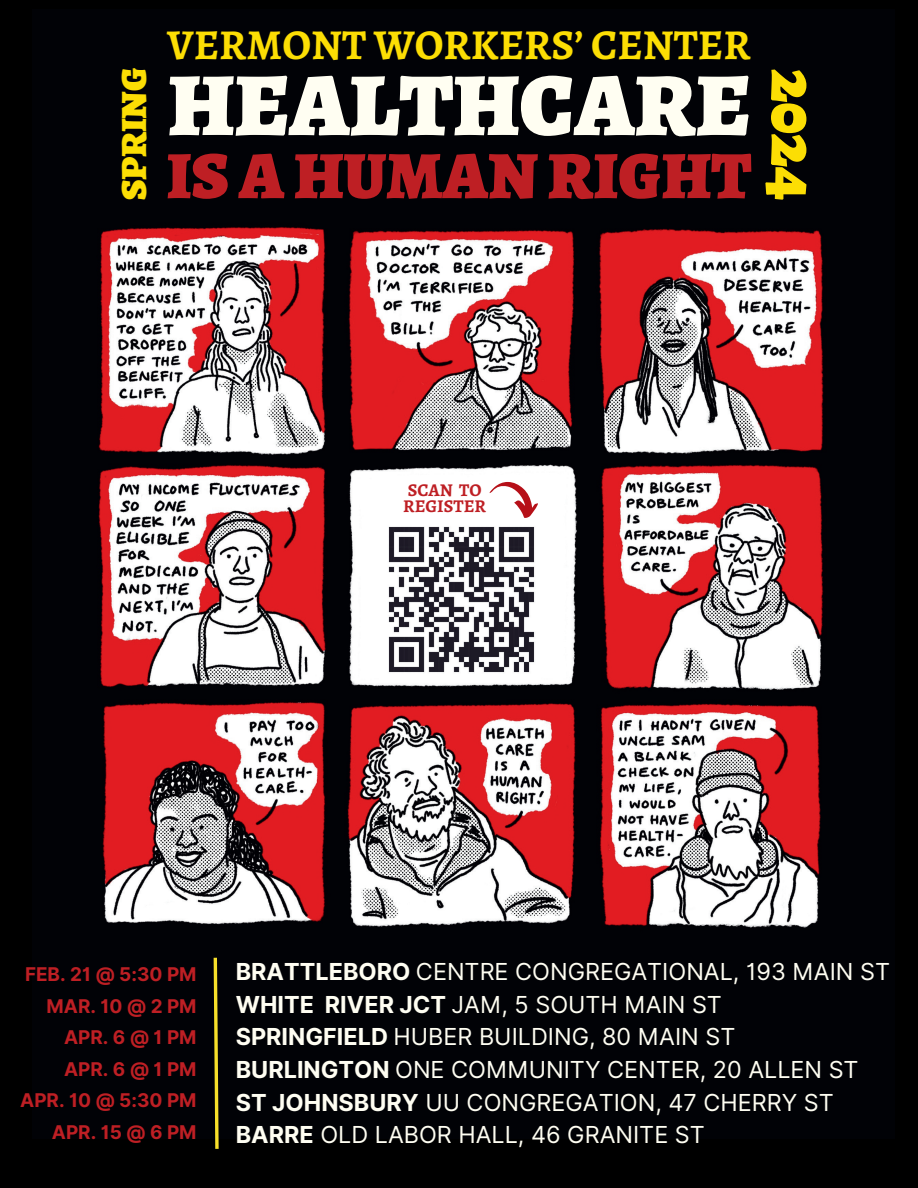
<style>
.page{position:relative;width:918px;height:1188px;background:#000}
.page>*{position:absolute;margin:0;border:0;box-sizing:border-box;transform-origin:0 0}
.t1{font:900 90px "Alegreya";color:#fffef2}
.t2{font:900 67.5px "Alegreya";color:#be1f24}
.t3{font:900 67.35px "Alegreya";color:#fcde04}
.t4{font:700 42.6px "Alegreya";color:#fcde04}
.t5{font:900 37.05px "Alegreya";color:#fcde04}
.t6{font:23.4px/32.7px "Inter";color:#fffef2}
.t7{font:700 18.9px/31.5px "Inter";color:#be1f24;text-align:right}
.t8{font:700 18px/16.8px "Alegreya";color:#be1f24}
.s1{font-weight:700}
</style>
<div class="page">
<img style="left:98px;top:227px;width:726px;height:701px">
<svg style="left:213px;top:957px;width:6px;height:192px"></svg>
<img style="left:380px;top:523px;width:158px;height:158px">
<svg style="left:490px;top:482px;width:48px;height:36px;background:#ecc2c4"></svg>
<svg style="left:142px;top:494px;width:4px;height:8px"></svg>
<h3 class="t5" style="left:105px;top:200px;width:134px;rotate:-90deg">SPRING</h3>
<h3 class="t4" style="left:167px;top:16px;width:585px">VERMONT WORKERS’ CENTER</h3>
<h1 class="t1" style="left:168px;top:35px;width:584px">HEALTHCARE</h1>
<h2 class="t2" style="left:167px;top:123px;width:586px">IS A HUMAN RIGHT</h2>
<h3 class="t3" style="left:846px;top:69px;width:132px;rotate:90deg">2024</h3>
<p class="t8" style="left:403px;top:481px;width:84px">SCAN TO<br>REGISTER</p>
<p class="t7" style="left:20px;top:959px;width:178px">FEB. 21 @ 5:30 PM<br>MAR. 10 @ 2 PM<br>APR. 6 @ 1 PM<br>APR. 6 @ 1 PM<br>APR. 10 @ 5:30 PM<br>APR. 15 @ 6 PM</p>
<p class="t6" style="left:236px;top:956px;width:656px"><span class="s1">BRATTLEBORO</span> CENTRE CONGREGATIONAL, 193 MAIN ST <span class="s1">WHITE RIVER JCT</span> JAM, 5 SOUTH MAIN ST<br><span class="s1">SPRINGFIELD</span> HUBER BUILDING, 80 MAIN ST <span class="s1">BURLINGTON</span> ONE COMMUNITY CENTER, 20 ALLEN ST <span class="s1">ST JOHNSBURY</span> UU CONGREGATION, 47 CHERRY ST <span class="s1">BARRE</span> OLD LABOR HALL, 46 GRANITE ST</p>
</div>
